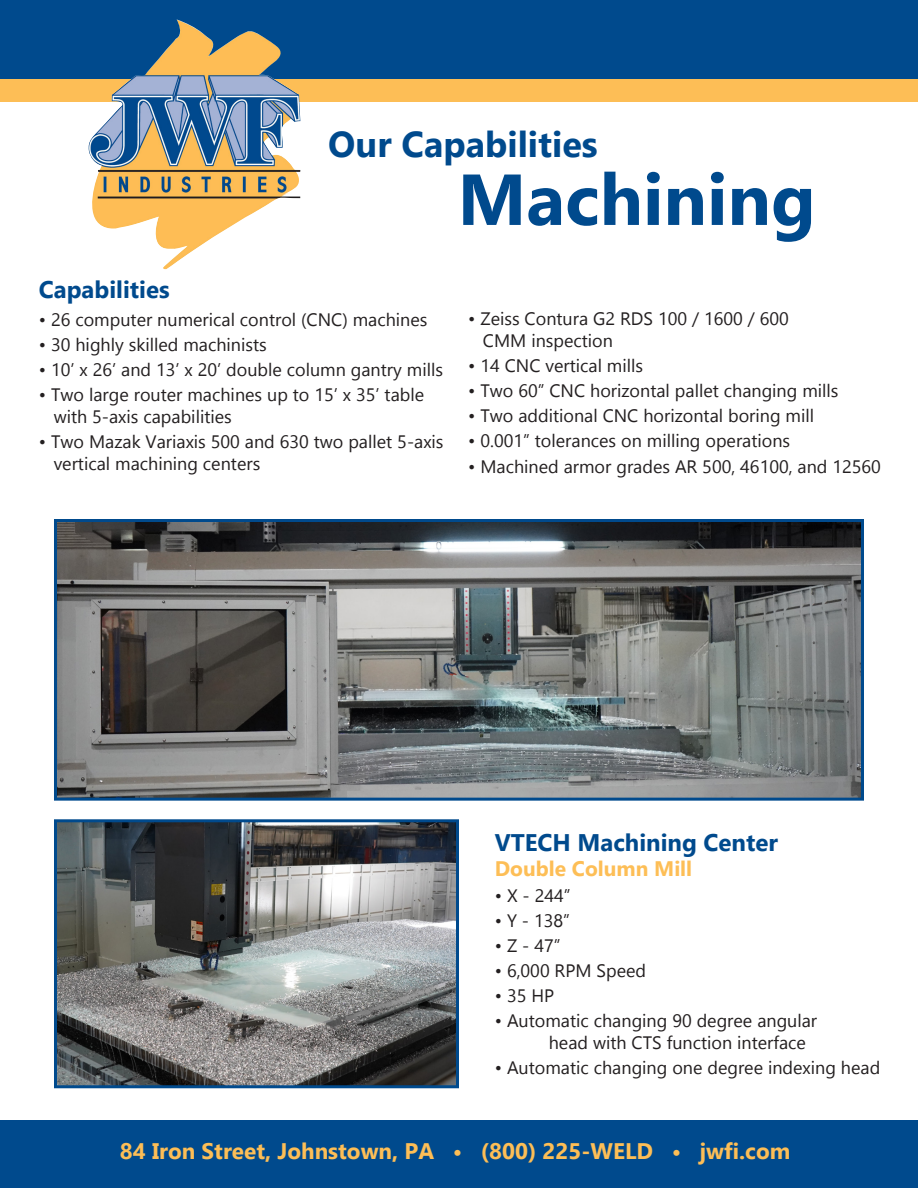
<style>
.page{position:relative;width:918px;height:1188px;background:#fff}
.page>*{position:absolute;margin:0;border:0;box-sizing:border-box;transform-origin:0 0}
.t1{font:700 72px "Gadugi";color:#004a8d}
.t2{font:700 36px "Gadugi";color:#004a8d}
.t3{font:700 24px "Gadugi";color:#004a8d}
.t4{font:700 22.5px "Gadugi";color:#fdbe56}
.t5{font:700 21px "Gadugi";color:#fdbe56}
.t6{font:18px/21.6px "Gadugi";color:#231f20}
</style>
<div class="page">
<div style="left:0;top:78px;width:918px;height:24px;background:#fdbe56"></div>
<div style="left:0;top:0;width:918px;height:78px;background:#004a8d"></div>
<div style="left:0;top:1121px;width:918px;height:67px;background:#004a8d"></div>
<img style="left:58px;top:523px;width:802px;height:274px">
<div style="left:54px;top:519px;width:810px;height:282px;border:3px solid #004a8d"></div>
<img style="left:58px;top:823px;width:397px;height:261px">
<div style="left:54px;top:819px;width:405px;height:269px;border:3px solid #004a8d"></div>
<img style="left:84px;top:20px;width:217px;height:249px">
<p class="t2" style="left:328px;top:123px;width:271px">Our Capabilities</p>
<p class="t3" style="left:39px;top:275px;width:132px">Capabilities</p>
<p class="t6" style="left:39px;top:309px;width:390px">• 26 computer numerical control (CNC) machines</p>
<p class="t6" style="left:39px;top:334px;width:229px">• 30 highly skilled machinists</p>
<p class="t6" style="left:39px;top:359px;width:406px">• 10’ x 26’ and 13’ x 20’ double column gantry mills</p>
<p class="t6" style="left:54px;top:384px;width:372px;text-indent:-15px">• Two large router machines up to 15’ x 35’ table with 5-axis capabilities</p>
<p class="t6" style="left:54px;top:431px;width:391px;text-indent:-15px">• Two Mazak Variaxis 500 and 630 two pallet 5-axis vertical machining centers</p>
<p class="t1" style="left:458px;top:156px;width:360px">Machining</p>
<p class="t6" style="left:483px;top:308px;width:307px;text-indent:-15px">• Zeiss Contura G2 RDS 100 / 1600 / 600<br>CMM inspection</p>
<p class="t6" style="left:468px;top:355px;width:176px">• 14 CNC vertical mills</p>
<p class="t6" style="left:468px;top:380px;width:372px">• Two 60” CNC horizontal pallet changing mills</p>
<p class="t6" style="left:468px;top:405px;width:348px">• Two additional CNC horizontal boring mill</p>
<p class="t6" style="left:468px;top:430px;width:324px">• 0.001” tolerances on milling operations</p>
<p class="t6" style="left:468px;top:455px;width:414px">• Machined armor grades AR 500, 46100, and 12560</p>
<p class="t3" style="left:495px;top:828px;width:285px">VTECH Machining Center</p>
<p class="t5" style="left:495px;top:856px;width:199px">Double Column Mill</p>
<p class="t6" style="left:495px;top:884px;width:77px">• X - 244”</p>
<p class="t6" style="left:495px;top:909px;width:77px">• Y - 138”</p>
<p class="t6" style="left:495px;top:935px;width:67px">• Z - 47”</p>
<p class="t6" style="left:495px;top:960px;width:153px">• 6,000 RPM Speed</p>
<p class="t6" style="left:495px;top:985px;width:61px">• 35 HP</p>
<p class="t6" style="left:549px;top:1010px;width:270px;text-indent:-54px">• Automatic changing 90 degree angular head with CTS function interface</p>
<p class="t6" style="left:495px;top:1057px;width:387px">• Automatic changing one degree indexing head</p>
<p class="t4" style="left:120px;top:1137px;width:672px">84 Iron Street, Johnstown, PA • (800) 225-WELD • jwfi.com</p>
</div>
